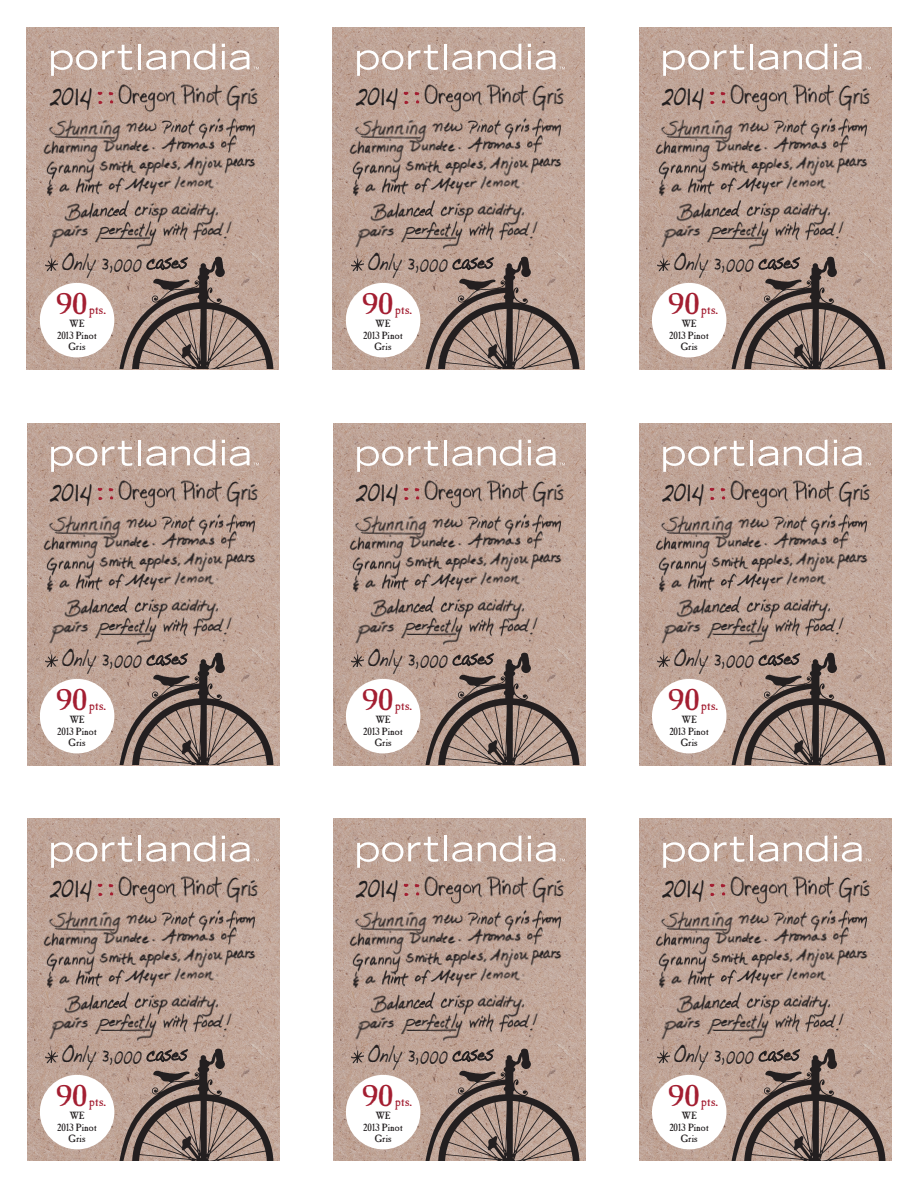
<style>
.page{position:relative;width:918px;height:1188px;background:#fff}
.page>*{position:absolute;margin:0;border:0;box-sizing:border-box;transform-origin:0 0}
.t1{font:36.6px "Handwriting Dakota";color:#231f20;scale:.69 1}
.t2{font:30px "Caslon Antique";color:#a31e31;scale:1.2 1}
.t3{font:21px "Handwriting Dakota";color:#231f20;scale:.69 1}
.t4{font:13.5px "Caslon Antique";color:#a31e31}
.t5{font:10.5px/12px "Caslon Antique";color:#231f20;text-align:center}
.s1{font-size:29.25px}
.s2{font-size:24px}
</style>
<div class="page">
<img style="left:27px;top:27px;width:252px;height:342px">
<svg style="left:119px;top:257px;width:154px;height:112px;background:#9b867b"></svg>
<svg style="left:51px;top:45px;width:81px;height:31px"></svg>
<hr style="left:138px;top:44px;width:2px;height:25px;background:#fff">
<svg style="left:146px;top:50px;width:20px;height:20px"></svg>
<svg style="left:172px;top:44px;width:44px;height:26px"></svg>
<svg style="left:222px;top:44px;width:37px;height:26px"></svg>
<img style="left:37px;top:114px;width:226px;height:141px">
<img style="left:116px;top:76px;width:161px;height:45px">
<img style="left:97px;top:90px;width:17px;height:15px">
<img style="left:42px;top:257px;width:17px;height:16px">
<div style="left:40px;top:283px;width:74px;height:74px;background:#fff;border-radius:50%"></div>
<img style="left:27px;top:423px;width:252px;height:342px">
<svg style="left:120px;top:653px;width:153px;height:112px;background:#9b867b"></svg>
<svg style="left:51px;top:441px;width:81px;height:31px"></svg>
<hr style="left:138px;top:440px;width:3px;height:25px;background:#fff">
<svg style="left:146px;top:446px;width:20px;height:20px"></svg>
<svg style="left:172px;top:440px;width:44px;height:26px"></svg>
<svg style="left:222px;top:440px;width:37px;height:26px"></svg>
<img style="left:37px;top:510px;width:226px;height:141px">
<img style="left:116px;top:472px;width:161px;height:45px">
<img style="left:97px;top:486px;width:17px;height:15px">
<img style="left:42px;top:653px;width:17px;height:16px">
<div style="left:40px;top:679px;width:74px;height:74px;background:#fff;border-radius:50%"></div>
<img style="left:27px;top:819px;width:252px;height:342px">
<svg style="left:120px;top:1049px;width:153px;height:112px;background:#9b867c"></svg>
<svg style="left:51px;top:837px;width:81px;height:31px"></svg>
<hr style="left:138px;top:836px;width:3px;height:25px;background:#fff">
<svg style="left:146px;top:842px;width:20px;height:20px"></svg>
<svg style="left:172px;top:836px;width:44px;height:26px"></svg>
<svg style="left:222px;top:836px;width:37px;height:26px"></svg>
<img style="left:37px;top:906px;width:226px;height:141px">
<img style="left:116px;top:868px;width:161px;height:45px">
<img style="left:97px;top:882px;width:17px;height:15px">
<img style="left:42px;top:1049px;width:17px;height:16px">
<div style="left:40px;top:1075px;width:74px;height:74px;background:#fff;border-radius:50%"></div>
<img style="left:333px;top:27px;width:252px;height:342px">
<svg style="left:425px;top:257px;width:154px;height:112px;background:#9b867b"></svg>
<svg style="left:357px;top:45px;width:81px;height:31px"></svg>
<hr style="left:444px;top:44px;width:2px;height:25px;background:#fff">
<svg style="left:452px;top:50px;width:20px;height:20px"></svg>
<svg style="left:478px;top:44px;width:44px;height:26px"></svg>
<svg style="left:528px;top:44px;width:37px;height:26px"></svg>
<img style="left:343px;top:114px;width:226px;height:141px">
<img style="left:422px;top:76px;width:161px;height:45px">
<img style="left:403px;top:90px;width:17px;height:15px">
<img style="left:348px;top:257px;width:17px;height:16px">
<div style="left:346px;top:283px;width:74px;height:74px;background:#fff;border-radius:50%"></div>
<img style="left:333px;top:423px;width:252px;height:342px">
<svg style="left:426px;top:653px;width:153px;height:112px;background:#9b867b"></svg>
<svg style="left:357px;top:441px;width:81px;height:31px"></svg>
<hr style="left:444px;top:440px;width:3px;height:25px;background:#fff">
<svg style="left:452px;top:446px;width:20px;height:20px"></svg>
<svg style="left:478px;top:440px;width:44px;height:26px"></svg>
<svg style="left:528px;top:440px;width:37px;height:26px"></svg>
<img style="left:343px;top:510px;width:226px;height:141px">
<img style="left:422px;top:472px;width:161px;height:45px">
<img style="left:403px;top:486px;width:17px;height:15px">
<img style="left:348px;top:653px;width:17px;height:16px">
<div style="left:346px;top:679px;width:74px;height:74px;background:#fff;border-radius:50%"></div>
<img style="left:333px;top:819px;width:252px;height:342px">
<svg style="left:426px;top:1049px;width:153px;height:112px;background:#9b867b"></svg>
<svg style="left:357px;top:837px;width:81px;height:31px"></svg>
<hr style="left:444px;top:836px;width:3px;height:25px;background:#fff">
<svg style="left:452px;top:842px;width:20px;height:20px"></svg>
<svg style="left:478px;top:836px;width:44px;height:26px"></svg>
<svg style="left:528px;top:836px;width:37px;height:26px"></svg>
<img style="left:343px;top:906px;width:226px;height:141px">
<img style="left:422px;top:868px;width:161px;height:45px">
<img style="left:403px;top:882px;width:17px;height:15px">
<img style="left:348px;top:1049px;width:17px;height:16px">
<div style="left:346px;top:1075px;width:74px;height:74px;background:#fff;border-radius:50%"></div>
<img style="left:639px;top:27px;width:252px;height:342px">
<svg style="left:732px;top:257px;width:153px;height:112px;background:#9b857b"></svg>
<svg style="left:663px;top:45px;width:81px;height:31px"></svg>
<hr style="left:750px;top:44px;width:3px;height:25px;background:#fff">
<svg style="left:758px;top:50px;width:20px;height:20px"></svg>
<svg style="left:784px;top:44px;width:44px;height:26px"></svg>
<svg style="left:834px;top:44px;width:37px;height:26px"></svg>
<img style="left:649px;top:114px;width:226px;height:141px">
<img style="left:728px;top:76px;width:161px;height:45px">
<img style="left:709px;top:90px;width:17px;height:15px">
<img style="left:654px;top:257px;width:17px;height:16px">
<div style="left:652px;top:283px;width:74px;height:74px;background:#fff;border-radius:50%"></div>
<img style="left:639px;top:423px;width:252px;height:342px">
<svg style="left:732px;top:653px;width:154px;height:112px;background:#9b857b"></svg>
<svg style="left:663px;top:441px;width:82px;height:31px"></svg>
<hr style="left:750px;top:440px;width:3px;height:25px;background:#fff">
<svg style="left:758px;top:446px;width:20px;height:20px"></svg>
<svg style="left:784px;top:440px;width:44px;height:26px"></svg>
<svg style="left:834px;top:440px;width:37px;height:26px"></svg>
<img style="left:649px;top:510px;width:226px;height:141px">
<img style="left:729px;top:472px;width:160px;height:45px">
<img style="left:709px;top:486px;width:17px;height:15px">
<img style="left:654px;top:653px;width:17px;height:16px">
<div style="left:652px;top:679px;width:74px;height:74px;background:#fff;border-radius:50%"></div>
<img style="left:639px;top:819px;width:252px;height:342px">
<svg style="left:732px;top:1049px;width:154px;height:112px;background:#9b857b"></svg>
<svg style="left:663px;top:837px;width:82px;height:31px"></svg>
<hr style="left:750px;top:836px;width:3px;height:25px;background:#fff">
<svg style="left:758px;top:842px;width:20px;height:20px"></svg>
<svg style="left:784px;top:836px;width:44px;height:26px"></svg>
<svg style="left:834px;top:836px;width:37px;height:26px"></svg>
<img style="left:649px;top:906px;width:226px;height:141px">
<img style="left:729px;top:868px;width:160px;height:45px">
<img style="left:709px;top:882px;width:17px;height:15px">
<img style="left:654px;top:1049px;width:17px;height:16px">
<div style="left:652px;top:1075px;width:74px;height:74px;background:#fff;border-radius:50%"></div>
<h1 class="t1" style="left:48px;top:71px;width:64px">2<span class="s1">0</span>14</h1>
<h3 class="t3" style="left:61px;top:251px;width:185px;rotate:-1deg"><span class="s2">Only 3</span>,000 cases</h3>
<h2 class="t2" style="left:56px;top:286px;width:28px">90</h2>
<p class="t4" style="left:89px;top:301px;width:18px">pts.</p>
<p class="t5" style="left:57px;top:318px;width:41px">WE<br>2013 Pinot</p>
<p class="t5" style="left:69px;top:340px;width:18px">Gris</p>
<h1 class="t1" style="left:48px;top:467px;width:64px">2<span class="s1">0</span>14</h1>
<h3 class="t3" style="left:61px;top:647px;width:185px;rotate:-1deg"><span class="s2">Only 3</span>,000 cases</h3>
<h2 class="t2" style="left:56px;top:682px;width:28px">90</h2>
<p class="t4" style="left:89px;top:697px;width:18px">pts.</p>
<p class="t5" style="left:57px;top:714px;width:41px">WE<br>2013 Pinot</p>
<p class="t5" style="left:69px;top:736px;width:18px">Gris</p>
<h1 class="t1" style="left:48px;top:863px;width:64px">2<span class="s1">0</span>14</h1>
<h3 class="t3" style="left:61px;top:1043px;width:185px;rotate:-1deg"><span class="s2">Only 3</span>,000 cases</h3>
<h2 class="t2" style="left:56px;top:1078px;width:28px">90</h2>
<p class="t4" style="left:89px;top:1093px;width:18px">pts.</p>
<p class="t5" style="left:57px;top:1110px;width:41px">WE<br>2013 Pinot</p>
<p class="t5" style="left:69px;top:1132px;width:18px">Gris</p>
<h1 class="t1" style="left:354px;top:71px;width:64px">2<span class="s1">0</span>14</h1>
<h3 class="t3" style="left:367px;top:251px;width:185px;rotate:-1deg"><span class="s2">Only 3</span>,000 cases</h3>
<h2 class="t2" style="left:362px;top:286px;width:28px">90</h2>
<p class="t4" style="left:395px;top:301px;width:18px">pts.</p>
<p class="t5" style="left:363px;top:318px;width:41px">WE<br>2013 Pinot</p>
<p class="t5" style="left:375px;top:340px;width:18px">Gris</p>
<h1 class="t1" style="left:354px;top:467px;width:64px">2<span class="s1">0</span>14</h1>
<h3 class="t3" style="left:367px;top:647px;width:185px;rotate:-1deg"><span class="s2">Only 3</span>,000 cases</h3>
<h2 class="t2" style="left:362px;top:682px;width:28px">90</h2>
<p class="t4" style="left:395px;top:697px;width:18px">pts.</p>
<p class="t5" style="left:363px;top:714px;width:41px">WE<br>2013 Pinot</p>
<p class="t5" style="left:375px;top:736px;width:18px">Gris</p>
<h1 class="t1" style="left:354px;top:863px;width:64px">2<span class="s1">0</span>14</h1>
<h3 class="t3" style="left:367px;top:1043px;width:185px;rotate:-1deg"><span class="s2">Only 3</span>,000 cases</h3>
<h2 class="t2" style="left:362px;top:1078px;width:28px">90</h2>
<p class="t4" style="left:395px;top:1093px;width:18px">pts.</p>
<p class="t5" style="left:363px;top:1110px;width:41px">WE<br>2013 Pinot</p>
<p class="t5" style="left:375px;top:1132px;width:18px">Gris</p>
<h1 class="t1" style="left:660px;top:71px;width:64px">2<span class="s1">0</span>14</h1>
<h3 class="t3" style="left:673px;top:251px;width:185px;rotate:-1deg"><span class="s2">Only 3</span>,000 cases</h3>
<h2 class="t2" style="left:668px;top:286px;width:28px">90</h2>
<p class="t4" style="left:701px;top:301px;width:18px">pts.</p>
<p class="t5" style="left:669px;top:318px;width:41px">WE<br>2013 Pinot</p>
<p class="t5" style="left:681px;top:340px;width:18px">Gris</p>
<h1 class="t1" style="left:660px;top:467px;width:64px">2<span class="s1">0</span>14</h1>
<h3 class="t3" style="left:673px;top:647px;width:185px;rotate:-1deg"><span class="s2">Only 3</span>,000 cases</h3>
<h2 class="t2" style="left:668px;top:682px;width:28px">90</h2>
<p class="t4" style="left:701px;top:697px;width:18px">pts.</p>
<p class="t5" style="left:669px;top:714px;width:41px">WE<br>2013 Pinot</p>
<p class="t5" style="left:681px;top:736px;width:18px">Gris</p>
<h1 class="t1" style="left:660px;top:863px;width:64px">2<span class="s1">0</span>14</h1>
<h3 class="t3" style="left:673px;top:1043px;width:185px;rotate:-1deg"><span class="s2">Only 3</span>,000 cases</h3>
<h2 class="t2" style="left:668px;top:1078px;width:28px">90</h2>
<p class="t4" style="left:701px;top:1093px;width:18px">pts.</p>
<p class="t5" style="left:669px;top:1110px;width:41px">WE<br>2013 Pinot</p>
<p class="t5" style="left:681px;top:1132px;width:18px">Gris</p>
</div>
